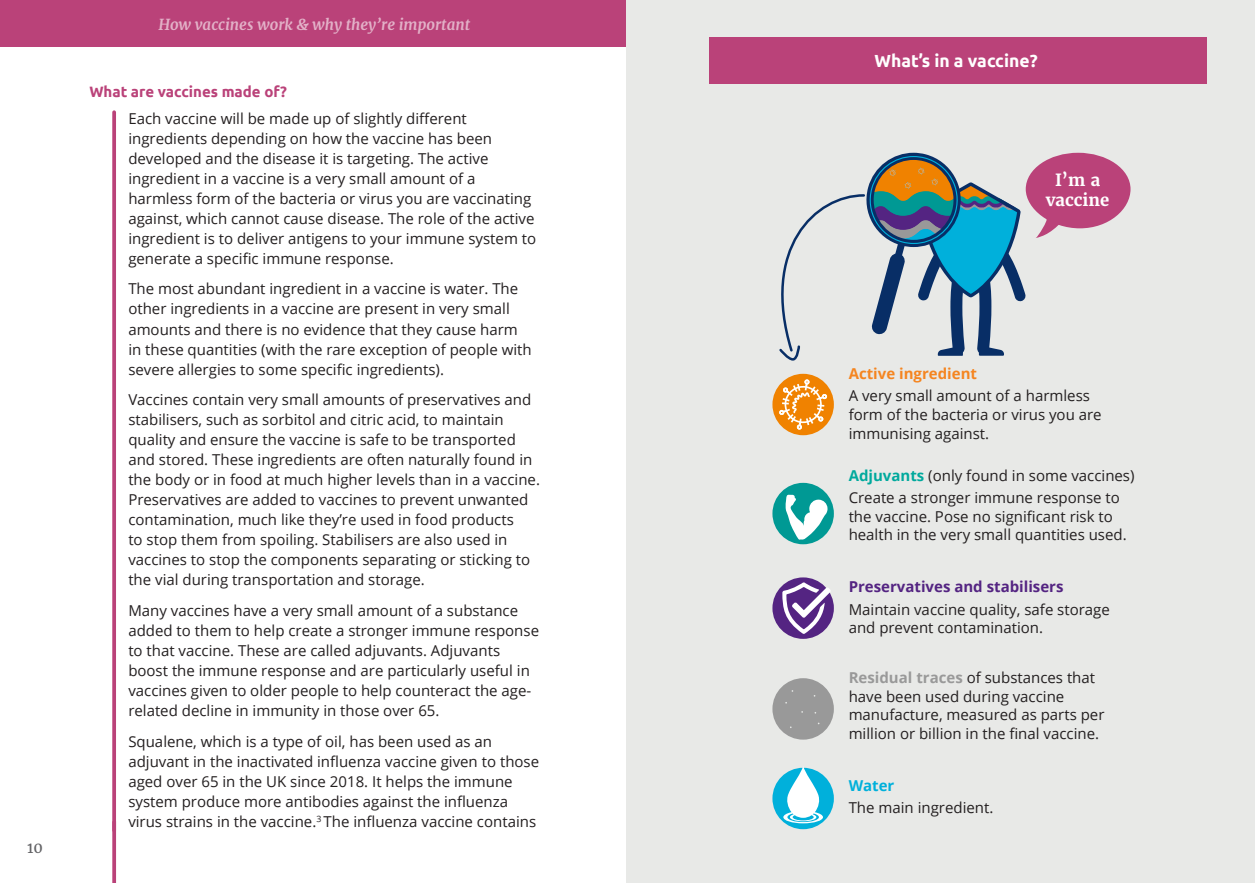
<style>
.page{position:relative;width:1255px;height:883px;background:#fff}
.page>*{position:absolute;margin:0;border:0;box-sizing:border-box;transform-origin:0 0}
.t1{font:700 17.5px "Ubuntu";color:#fff}
.t2{font:700 16.75px/20.1px "Merriweather";color:#fff;text-align:center}
.Body_-_pink_line_left{font:15px/20px "Open Sans";color:#231f20}
.t3{font:italic 700 15px "Merriweather";color:#fff}
.t4{font:700 15px "Open Sans";color:#542482}
.t5{font:700 15px "Ubuntu";color:#ba4279}
.t6{font:700 15px "Open Sans";color:#f58520}
.t7{font:700 15px "Open Sans";color:#00b0db}
.t8{font:15px "Merriweather";color:#636366}
.s1{font-weight:700;color:#00a99d}
.s2{font-weight:700;color:#999}
</style>
<div class="page">
<div style="left:0;top:0;width:1254px;height:46px;background:#ba4279"></div>
<svg style="left:112px;top:112px;width:4px;height:709px;fill:#ba4279"></svg>
<svg style="left:112px;top:821px;width:4px;height:61px"></svg>
<div style="left:626px;top:0;width:628px;height:882px;background:#e8e9e7"></div>
<div style="left:772px;top:374px;width:61px;height:61px;background:#f08200;border-radius:50%"></div>
<svg style="left:778px;top:379px;width:49px;height:50px"></svg>
<div style="left:772px;top:482px;width:61px;height:62px;background:#009994;border-radius:50%"></div>
<svg style="left:785px;top:494px;width:42px;height:46px"></svg>
<div style="left:772px;top:678px;width:61px;height:61px;background:#999;border-radius:50%"></div>
<div style="left:772px;top:577px;width:61px;height:61px;background:#542482;border-radius:50%"></div>
<svg style="left:782px;top:582px;width:48px;height:51px"></svg>
<div style="left:772px;top:767px;width:61px;height:62px;background:#00b0db;border-radius:50%"></div>
<svg style="left:783px;top:767px;width:40px;height:56px"></svg>
<div style="left:1025px;top:153px;width:105px;height:75px;background:#ba4279;border-radius:50%"></div>
<svg style="left:1036px;top:214px;width:32px;height:24px"></svg>
<div style="left:709px;top:37px;width:498px;height:47px;background:#ba4279"></div>
<svg style="left:779px;top:153px;width:247px;height:208px"></svg>
<p class="t8" style="left:27px;top:837px;width:17px">10</p>
<p class="t3" style="left:158px;top:15px;width:313px">How vaccines work &amp; why they’re important</p>
<p class="t5" style="left:89px;top:82px;width:199px">What are vaccines made of?</p>
<p class="Body_-_pink_line_left" style="left:128px;top:108px;width:409px">Each vaccine will be made up of slightly different ingredients depending on how the vaccine has been developed and the disease it is targeting. The active ingredient in a vaccine is a very small amount of a harmless form of the bacteria or virus you are vaccinating against, which cannot cause disease. The role of the active ingredient is to deliver antigens to your immune system to generate a specific immune response.</p>
<p class="Body_-_pink_line_left" style="left:128px;top:278px;width:405px">The most abundant ingredient in a vaccine is water. The other ingredients in a vaccine are present in very small amounts and there is no evidence that they cause harm in these quantities (with the rare exception of people with severe allergies to some specific ingredients).</p>
<p class="Body_-_pink_line_left" style="left:128px;top:389px;width:413px">Vaccines contain very small amounts of preservatives and stabilisers, such as sorbitol and citric acid, to maintain quality and ensure the vaccine is safe to be transported and stored. These ingredients are often naturally found in the body or in food at much higher levels than in a vaccine.<br>Preservatives are added to vaccines to prevent unwanted contamination, much like they’re used in food products<br>to stop them from spoiling. Stabilisers are also used in vaccines to stop the components separating or sticking to the vial during transportation and storage.</p>
<p class="Body_-_pink_line_left" style="left:128px;top:600px;width:412px">Many vaccines have a very small amount of a substance added to them to help create a stronger immune response to that vaccine. These are called adjuvants. Adjuvants boost the immune response and are particularly useful in vaccines given to older people to help counteract the age&shy;related decline in immunity in those over 65.</p>
<p class="Body_-_pink_line_left" style="left:128px;top:730px;width:412px">Squalene, which is a type of oil, has been used as an adjuvant in the inactivated influenza vaccine given to those aged over 65 in the UK since 2018. It helps the immune system produce more antibodies against the influenza virus strains in the vaccine.<sup>3</sup> The influenza vaccine contains</p>
<p class="t1" style="left:874px;top:50px;width:165px">What’s in a vaccine?</p>
<p class="t2" style="left:1045px;top:169px;width:65px">I’m a vaccine</p>
<p class="t6" style="left:848px;top:363px;width:130px">Active ingredient</p>
<p class="Body_-_pink_line_left" style="left:848px;top:386px;width:254px;line-height:18.8px">A very small amount of a harmless form of the bacteria or virus you are immunising against.</p>
<p class="Body_-_pink_line_left" style="left:848px;top:464px;width:287px"><span class="s1">Adjuvants</span> (only found in some vaccines)</p>
<p class="Body_-_pink_line_left" style="left:848px;top:487px;width:279px;line-height:18.8px">Create a stronger immune response to the vaccine. Pose no significant risk to health in the very small quantities used.</p>
<p class="t4" style="left:848px;top:576px;width:216px">Preservatives and stabilisers</p>
<p class="Body_-_pink_line_left" style="left:848px;top:599px;width:263px;line-height:18.8px">Maintain vaccine quality, safe storage and prevent contamination.</p>
<p class="Body_-_pink_line_left" style="left:848px;top:667px;width:257px;line-height:18.8px"><span class="s2">Residual traces</span> of substances that have been used during vaccine manufacture, measured as parts per million or billion in the final vaccine.</p>
<p class="t7" style="left:848px;top:774px;width:47px">Water</p>
<p class="Body_-_pink_line_left" style="left:848px;top:797px;width:146px">The main ingredient.</p>
</div>
